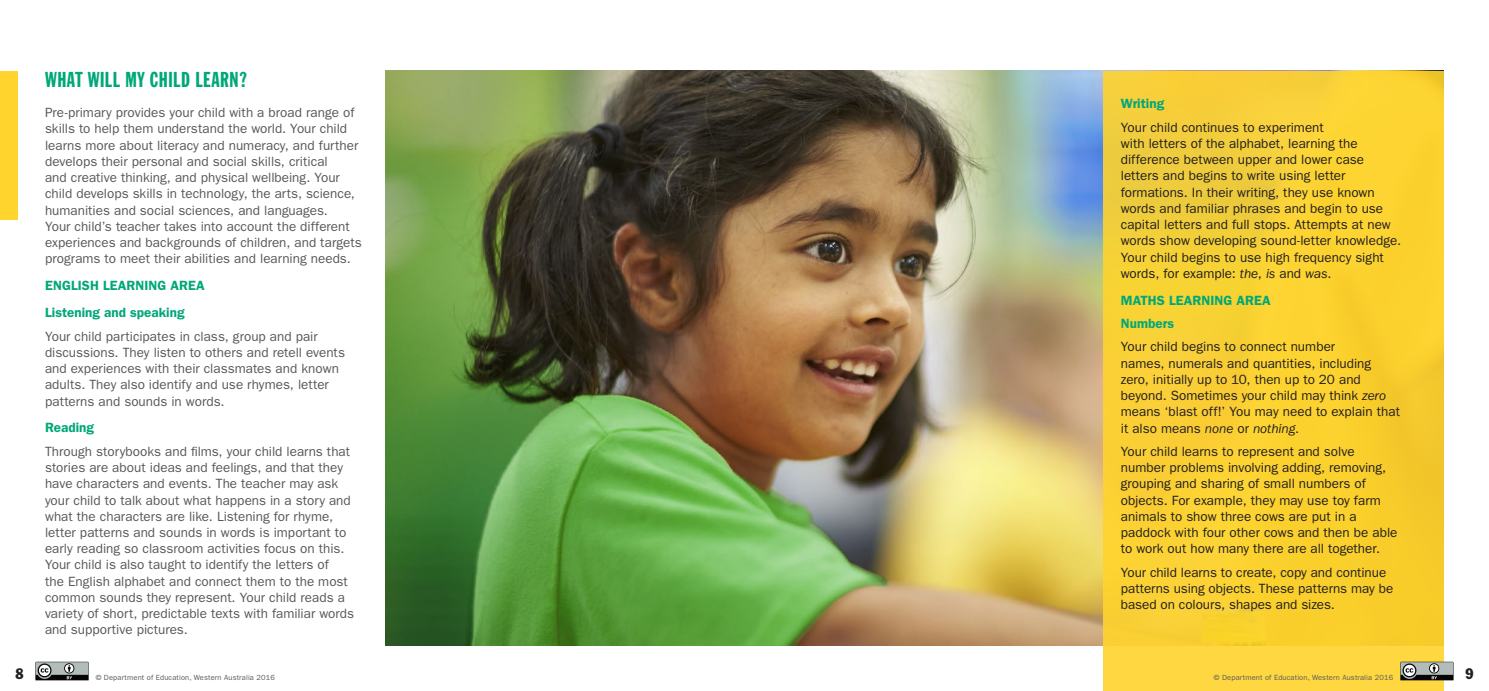
<style>
.page{position:relative;width:1489px;height:691px;background:#fff}
.page>*{position:absolute;margin:0;border:0;box-sizing:border-box;transform-origin:0 0}
.t1{font:21.25px "Franklin Gothic Extra Cond";letter-spacing:.02em;color:#00a779}
.t2{font:condensed 15px "Franklin Gothic";color:#231f20}
.t3{font:13.5px/16.2px "ITC Franklin Gothic Std";color:#57585a}
.t4{font:13.5px/16.2px "ITC Franklin Gothic Std";color:#231f20}
.t5{font:600 13.5px/23.4px "ITC Franklin Gothic Std";letter-spacing:.005em;color:#00a779}
.t6{font:7.5px "ITC Franklin Gothic Std";letter-spacing:.02em;color:#57585a}
.s1{font-style:italic}
</style>
<div class="page">
<img style="left:386px;top:71px;width:716px;height:575px">
<svg style="left:1102px;top:71px;width:341px;height:620px;background:#f8d033"></svg>
<div style="left:0;top:71px;width:18px;height:149px;background:#ffd42c"></div>
<svg style="left:35px;top:662px;width:54px;height:18px"></svg>
<svg style="left:1400px;top:662px;width:53px;height:18px"></svg>
<h1 class="t1" style="left:45px;top:68px;width:203px">WHAT WILL MY CHILD LEARN?</h1>
<p class="t3" style="left:45px;top:105px;width:318px">Pre-primary provides your child with a broad range of skills to help them understand the world. Your child learns more about literacy and numeracy, and further develops their personal and social skills, critical<br>and creative thinking, and physical wellbeing. Your child develops skills in technology, the arts, science, humanities and social sciences, and languages.<br>Your child’s teacher takes into account the different experiences and backgrounds of children, and targets programs to meet their abilities and learning needs.</p>
<p class="t5" style="left:45px;top:272px;width:161px;line-height:26.9px">ENGLISH LEARNING AREA<br>Listening and speaking</p>
<p class="t3" style="left:45px;top:328px;width:301px">Your child participates in class, group and pair discussions. They listen to others and retell events and experiences with their classmates and known adults. They also identify and use rhymes, letter patterns and sounds in words.</p>
<p class="t5" style="left:45px;top:416px;width:51px">Reading</p>
<p class="t3" style="left:45px;top:443px;width:310px">Through storybooks and films, your child learns that stories are about ideas and feelings, and that they have characters and events. The teacher may ask your child to talk about what happens in a story and what the characters are like. Listening for rhyme, letter patterns and sounds in words is important to early reading so classroom activities focus on this.<br>Your child is also taught to identify the letters of<br>the English alphabet and connect them to the most common sounds they represent. Your child reads a variety of short, predictable texts with familiar words and supportive pictures.</p>
<p class="t5" style="left:1120px;top:92px;width:45px">Writing</p>
<p class="t4" style="left:1120px;top:119px;width:282px">Your child continues to experiment<br>with letters of the alphabet, learning the difference between upper and lower case letters and begins to write using letter formations. In their writing, they use known words and familiar phrases and begin to use capital letters and full stops. Attempts at new words show developing sound-letter knowledge.<br>Your child begins to use high frequency sight words, for example: <span class="s1">the</span>, <span class="s1">is</span> and <span class="s1">was</span>.</p>
<p class="t5" style="left:1120px;top:288px;width:151px">MATHS LEARNING AREA<br>Numbers</p>
<p class="t4" style="left:1120px;top:339px;width:281px">Your child begins to connect number<br>names, numerals and quantities, including zero, initially up to 10, then up to 20 and beyond. Sometimes your child may think <span class="s1">zero </span>means ‘blast off!’ You may need to explain that it also means <span class="s1">none</span> or <span class="s1">nothing</span>.</p>
<p class="t4" style="left:1120px;top:443px;width:278px">Your child learns to represent and solve number problems involving adding, removing, grouping and sharing of small numbers of objects. For example, they may use toy farm animals to show three cows are put in a paddock with four other cows and then be able to work out how many there are all together.</p>
<p class="t4" style="left:1120px;top:564px;width:274px">Your child learns to create, copy and continue patterns using objects. These patterns may be based on colours, shapes and sizes.</p>
<p class="t2" style="left:15px;top:665px;width:10px">8</p>
<p class="t6" style="left:96px;top:673px;width:181px">© Department of Education, Western Australia 2016</p>
<p class="t6" style="left:1213px;top:673px;width:181px">© Department of Education, Western Australia 2016</p>
<p class="t2" style="left:1465px;top:665px;width:10px">9</p>
</div>
